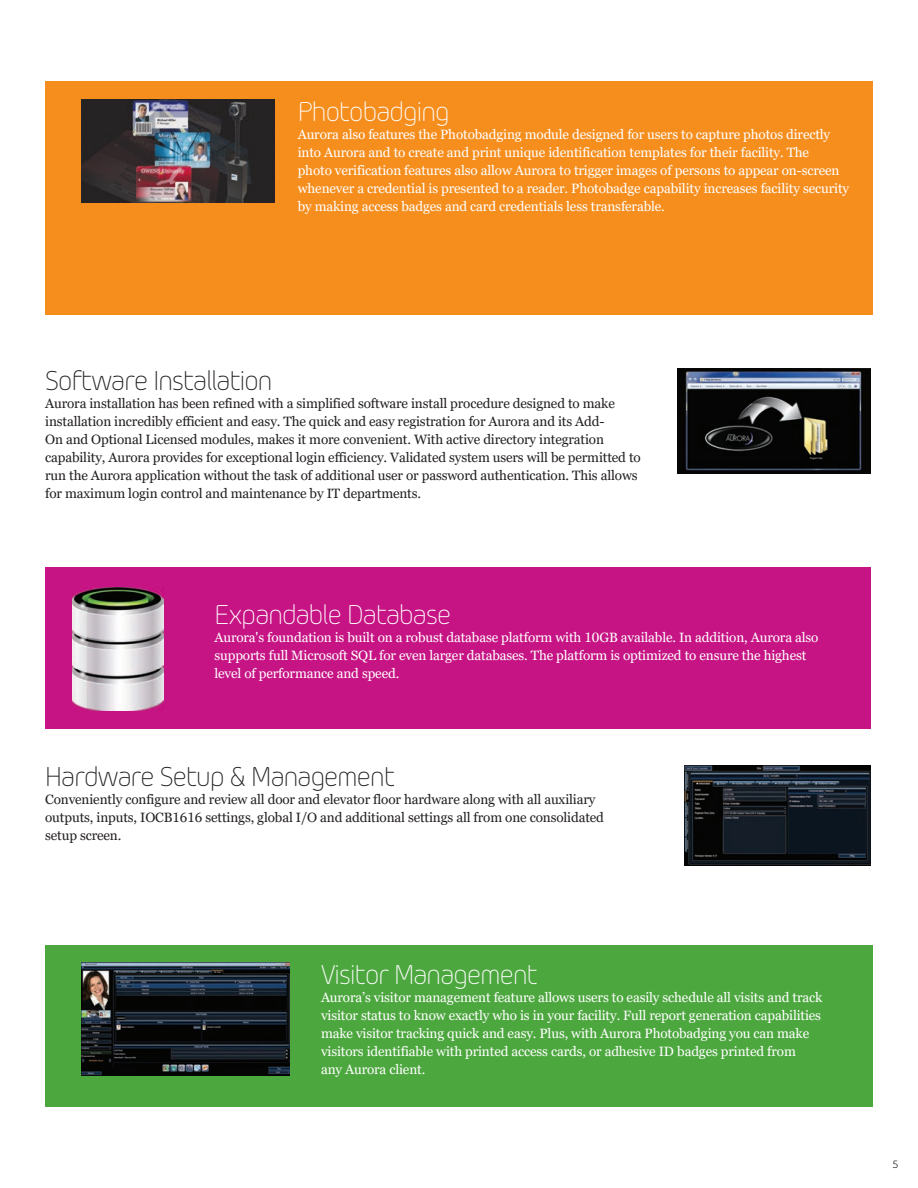
<style>
.page{position:relative;width:918px;height:1188px;background:#fff}
.page>*{position:absolute;margin:0;border:0;box-sizing:border-box;transform-origin:0 0}
.t1{font:300 27px "Morebi Rounded";letter-spacing:-.03em;color:#fff}
.t2{font:300 27px "Morebi Rounded";letter-spacing:-.03em;color:#231f20}
.t3{font:13.5px/18px "Georgia Pro";letter-spacing:-.01em;color:#fff}
.t4{font:13.5px/18px "Georgia Pro";letter-spacing:-.01em;color:#231f20}
.t5{font:10.5px "Morebi Rounded";color:#231f20}
</style>
<div class="page">
<div style="left:45px;top:81px;width:827px;height:234px;background:#f68e1e"></div>
<div style="left:45px;top:567px;width:826px;height:162px;background:#c61484"></div>
<div style="left:45px;top:945px;width:828px;height:162px;background:#4da73f"></div>
<img style="left:72px;top:587px;width:92px;height:124px">
<img style="left:81px;top:963px;width:208px;height:112px">
<img style="left:678px;top:369px;width:193px;height:104px">
<img style="left:82px;top:99px;width:192px;height:104px">
<img style="left:685px;top:765px;width:186px;height:100px">
<h1 class="t1" style="left:298px;top:94px;width:153px">Photobadging</h1>
<p class="t3" style="left:298px;top:126px;width:553px">Aurora also features the Photobadging module designed for users to capture photos directly into Aurora and to create and print unique identification templates for their facility. The<br>photo verification features also allow Aurora to trigger images of persons to appear on-screen whenever a credential is presented to a reader. Photobadge capability increases facility security by making access badges and card credentials less transferable.</p>
<h1 class="t2" style="left:45px;top:362px;width:229px">Software Installation</h1>
<p class="t4" style="left:45px;top:395px;width:597px">Aurora installation has been refined with a simplified software install procedure designed to make installation incredibly efficient and easy. The quick and easy registration for Aurora and its Add-<br>On and Optional Licensed modules, makes it more convenient. With active directory integration capability, Aurora provides for exceptional login efficiency. Validated system users will be permitted to run the Aurora application without the task of additional user or password authentication. This allows for maximum login control and maintenance by IT departments.</p>
<h1 class="t1" style="left:214px;top:596px;width:238px">Expandable Database</h1>
<p class="t3" style="left:214px;top:629px;width:606px">Aurora's foundation is built on a robust database platform with 10GB available. In addition, Aurora also supports full Microsoft SQL for even larger databases. The platform is optimized to ensure the highest level of performance and speed.</p>
<h1 class="t2" style="left:45px;top:758px;width:351px">Hardware Setup &amp; Management</h1>
<p class="t4" style="left:45px;top:791px;width:560px">Conveniently configure and review all door and elevator floor hardware along with all auxiliary outputs, inputs, IOCB1616 settings, global I/O and additional settings all from one consolidated setup screen.</p>
<h1 class="t1" style="left:321px;top:956px;width:218px">Visitor Management</h1>
<p class="t3" style="left:321px;top:989px;width:503px">Aurora’s visitor management feature allows users to easily schedule all visits and track visitor status to know exactly who is in your facility. Full report generation capabilities make visitor tracking quick and easy. Plus, with Aurora Photobadging you can make visitors identifiable with printed access cards, or adhesive ID badges printed from<br>any Aurora client.</p>
<p class="t5" style="left:893px;top:1157px;width:7px">5</p>
</div>
